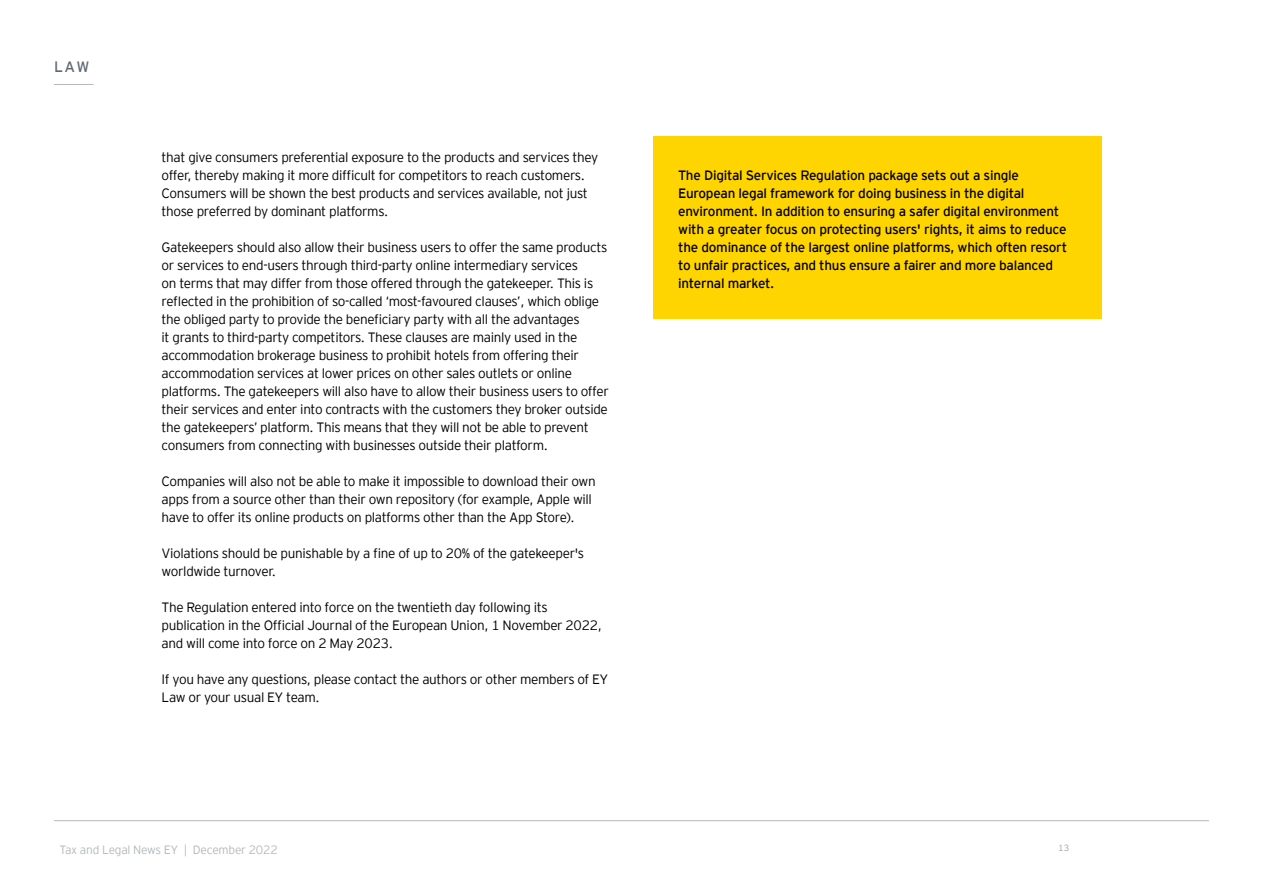
<style>
.page{position:relative;width:1263px;height:893px;background:#fff}
.page>*{position:absolute;margin:0;border:0;box-sizing:border-box;transform-origin:0 0}
.t1{font:15px "EY Interstate";color:#606973}
.t2{font:300 13.5px/18px "EY Interstate";letter-spacing:-.025em;color:#000}
.t3{font:13.5px/18px "EY Interstate";letter-spacing:-.02em;color:#000}
.t4{font:300 12px "EY Interstate";letter-spacing:-.02em;color:#b5b9bc}
.t5{font:9px "EY Interstate";color:#b5b9bc}
</style>
<div class="page">
<hr style="left:54px;top:820px;width:1155px;height:1px;background:#b5b9bc">
<div style="left:653px;top:136px;width:448px;height:182px;background:#ffd500"></div>
<hr style="left:54px;top:84px;width:40px;height:1px;background:#b5b9bc">
<p class="t1" style="left:54px;top:56px;width:37px">LAW</p>
<p class="t2" style="left:162px;top:147px;width:438px">that give consumers preferential exposure to the products and services they offer, thereby making it more difficult for competitors to reach customers.<br>Consumers will be shown the best products and services available, not just those preferred by dominant platforms.</p>
<p class="t2" style="left:162px;top:237px;width:449px">Gatekeepers should also allow their business users to offer the same products or services to end-users through third-party online intermediary services<br>on terms that may differ from those offered through the gatekeeper. This is reflected in the prohibition of so-called ‘most-favoured clauses’, which oblige the obliged party to provide the beneficiary party with all the advantages<br>it grants to third-party competitors. These clauses are mainly used in the accommodation brokerage business to prohibit hotels from offering their accommodation services at lower prices on other sales outlets or online platforms. The gatekeepers will also have to allow their business users to offer their services and enter into contracts with the customers they broker outside the gatekeepers’ platform. This means that they will not be able to prevent consumers from connecting with businesses outside their platform.</p>
<p class="t2" style="left:162px;top:471px;width:436px">Companies will also not be able to make it impossible to download their own apps from a source other than their own repository (for example, Apple will have to offer its online products on platforms other than the App Store).</p>
<p class="t2" style="left:162px;top:543px;width:424px">Violations should be punishable by a fine of up to 20% of the gatekeeper's worldwide turnover.</p>
<p class="t2" style="left:162px;top:597px;width:442px">The Regulation entered into force on the twentieth day following its publication in the Official Journal of the European Union, 1 November 2022, and will come into force on 2 May 2023.</p>
<p class="t2" style="left:162px;top:669px;width:448px">If you have any questions, please contact the authors or other members of EY<br>Law or your usual EY team.</p>
<p class="t3" style="left:678px;top:165px;width:390px">The Digital Services Regulation package sets out a single European legal framework for doing business in the digital environment. In addition to ensuring a safer digital environment with a greater focus on protecting users' rights, it aims to reduce the dominance of the largest online platforms, which often resort to unfair practices, and thus ensure a fairer and more balanced internal market.</p>
<p class="t4" style="left:60px;top:841px;width:220px">Tax and Legal News EY | December 2022</p>
<p class="t5" style="left:1058px;top:842px;width:12px">13</p>
</div>
